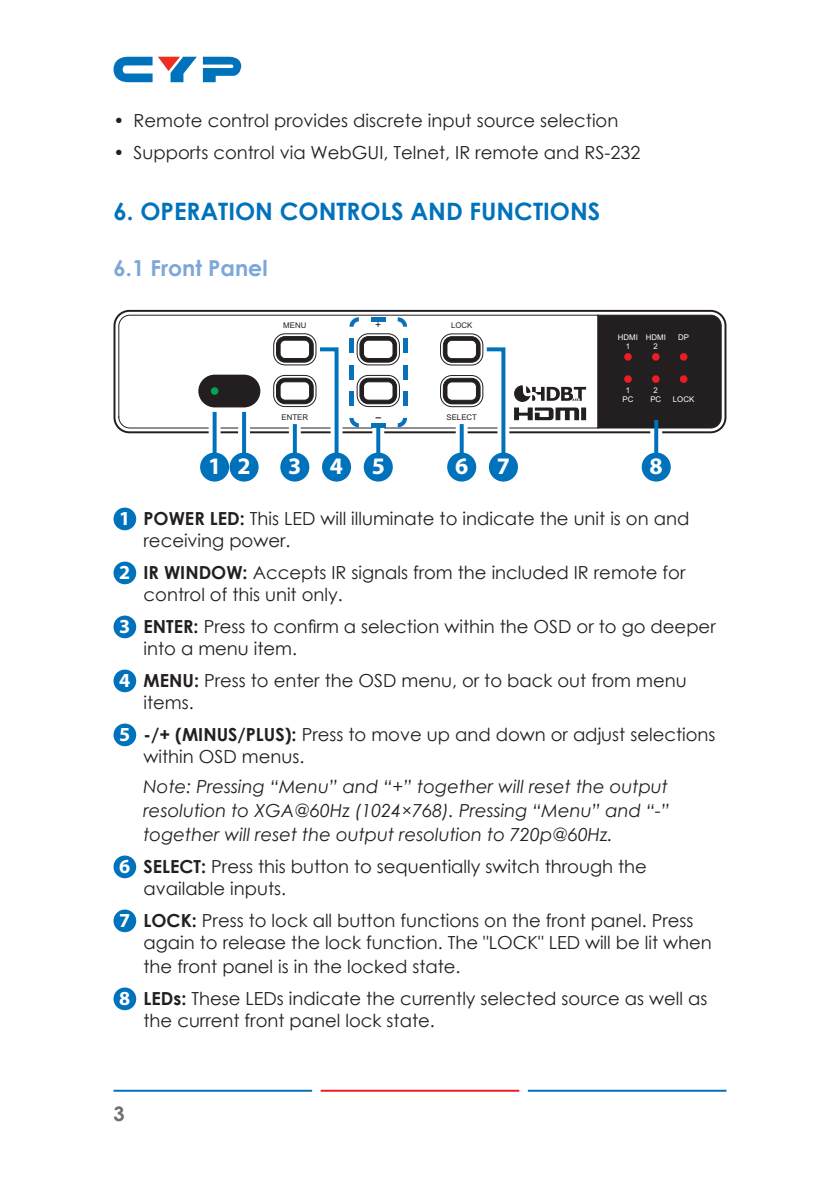
<style>
.page{position:relative;width:840px;height:1191px;background:#fff}
.page>*{position:absolute;margin:0;border:0;box-sizing:border-box;transform-origin:0 0}
.Paragraph_Header{font:700 24px "Century Gothic";color:#0072bc}
.t1{font:700 23.8px "Myriad Pro";color:#fff}
.Sub_Header{font:700 22px "Century Gothic";color:#7ca7d8}
.t2{font:700 20px "Myriad Pro";color:#fff}
.t3{font:700 20px "Century Gothic";color:#6c6d70}
.Callout_List_-_Bold{font:18px/21.6px "Century Gothic";color:#231f20}
.Callout_List_-_Note{font:italic 18px/24px "Century Gothic";color:#231f20;text-align:justify}
.t4{font:12.2px "Arial";color:#231f20;scale:1.6 1}
.t5{font:9.8px "Arial";color:#231f20;scale:1.06 1}
.t6{font:7.8px/8.8px "Arial";color:#fff;text-align:center}
.t7{font:7.8px "Arial";color:#231f20}
.s1{font-weight:700}
</style>
<div class="page">
<hr style="left:113px;top:1089px;width:199px;height:2px;background:#0073bd">
<hr style="left:527px;top:1089px;width:199px;height:2px;background:#0072bc">
<hr style="left:320px;top:1089px;width:199px;height:2px;background:#ee1d23">
<svg style="left:203px;top:56px;width:38px;height:26px"></svg>
<svg style="left:158px;top:57px;width:39px;height:25px"></svg>
<svg style="left:113px;top:56px;width:39px;height:26px"></svg>
<svg style="left:113px;top:310px;width:613px;height:123px"></svg>
<svg style="left:118px;top:315px;width:479px;height:113px"></svg>
<div style="left:198px;top:375px;width:62px;height:32px;background:#231f20;border-radius:16px"></div>
<div style="left:597px;top:315px;width:124px;height:113px;background:#231f20"></div>
<div style="left:624px;top:353px;width:7px;height:8px;background:#ee1d23;border-radius:50%"></div>
<svg style="left:651px;top:353px;width:8px;height:8px"></svg>
<div style="left:679px;top:353px;width:8px;height:8px;background:#ee1d23;border-radius:50%"></div>
<div style="left:624px;top:375px;width:7px;height:8px;background:#ee1d23;border-radius:50%"></div>
<svg style="left:651px;top:375px;width:8px;height:8px"></svg>
<div style="left:679px;top:375px;width:8px;height:8px;background:#ee1d23;border-radius:50%"></div>
<div style="left:211px;top:387px;width:7px;height:8px;background:#00a54f;border-radius:50%"></div>
<svg style="left:650px;top:429px;width:11px;height:24px"></svg>
<hr style="left:654px;top:420px;width:3px;height:47px;background:#0072bc">
<div style="left:641px;top:452px;width:29px;height:29px;background:#0072bc;border-radius:50%"></div>
<svg style="left:208px;top:412px;width:12px;height:40px"></svg>
<svg style="left:212px;top:412px;width:4px;height:40px"></svg>
<div style="left:200px;top:452px;width:29px;height:29px;background:#0072bc;border-radius:50%"></div>
<svg style="left:238px;top:412px;width:12px;height:40px"></svg>
<svg style="left:242px;top:412px;width:4px;height:40px"></svg>
<div style="left:229px;top:452px;width:29px;height:29px;background:#0072bc;border-radius:50%"></div>
<div style="left:280px;top:452px;width:29px;height:29px;background:#0072bc;border-radius:50%"></div>
<div style="left:322px;top:452px;width:29px;height:29px;background:#0072bc;border-radius:50%"></div>
<div style="left:363px;top:452px;width:29px;height:29px;background:#0072bc;border-radius:50%"></div>
<div style="left:447px;top:452px;width:29px;height:29px;background:#0072bc;border-radius:50%"></div>
<div style="left:488px;top:452px;width:29px;height:29px;background:#0072bc;border-radius:50%"></div>
<hr style="left:371px;top:317px;width:14px;height:4px;background:#0871ba">
<svg style="left:349px;top:317px;width:9px;height:10px"></svg>
<svg style="left:397px;top:317px;width:10px;height:10px"></svg>
<svg style="left:273px;top:333px;width:312px;height:146px"></svg>
<div style="left:113px;top:507px;width:23px;height:23px;background:#0072bc;border-radius:50%"></div>
<div style="left:113px;top:561px;width:23px;height:23px;background:#0072bc;border-radius:50%"></div>
<div style="left:113px;top:615px;width:23px;height:23px;background:#0072bc;border-radius:50%"></div>
<div style="left:113px;top:669px;width:23px;height:23px;background:#0072bc;border-radius:50%"></div>
<div style="left:113px;top:723px;width:23px;height:23px;background:#0072bc;border-radius:50%"></div>
<div style="left:113px;top:855px;width:23px;height:23px;background:#0072bc;border-radius:50%"></div>
<div style="left:113px;top:909px;width:23px;height:23px;background:#0072bc;border-radius:50%"></div>
<div style="left:113px;top:987px;width:23px;height:23px;background:#0072bc;border-radius:50%"></div>
<p class="Callout_List_-_Bold" style="left:113px;top:109px;width:506px">• Remote control provides discrete input source selection</p>
<p class="Callout_List_-_Bold" style="left:113px;top:141px;width:528px">• Supports control via WebGUI, Telnet, IR remote and RS-232</p>
<p class="Paragraph_Header" style="left:113px;top:193px;width:488px">6. OPERATION CONTROLS AND FUNCTIONS</p>
<p class="Sub_Header" style="left:113px;top:252px;width:155px">6.1 Front Panel</p>
<p class="t7" style="left:283px;top:320px;width:25px">MENU</p>
<p class="t5" style="left:375px;top:318px;width:7px">+</p>
<p class="t7" style="left:451px;top:320px;width:23px">LOCK</p>
<p class="t7" style="left:281px;top:412px;width:28px">ENTER</p>
<p class="t4" style="left:375px;top:409px;width:6px">-</p>
<p class="t7" style="left:446px;top:412px;width:32px">SELECT</p>
<p class="t6" style="left:617px;top:333px;width:22px">HDMI<br>1</p>
<p class="t6" style="left:645px;top:333px;width:22px">HDMI</p>
<p class="t6" style="left:677px;top:333px;width:12px">DP</p>
<p class="t6" style="left:653px;top:341px;width:6px">2</p>
<p class="t6" style="left:622px;top:386px;width:12px">1<br>PC</p>
<p class="t6" style="left:650px;top:386px;width:12px">2<br>PC</p>
<p class="t6" style="left:672px;top:395px;width:23px">LOCK</p>
<p class="t1" style="left:208px;top:450px;width:44px">1 2</p>
<p class="t1" style="left:288px;top:450px;width:98px">345</p>
<p class="t1" style="left:455px;top:450px;width:56px">6 7</p>
<p class="t1" style="left:649px;top:450px;width:15px">8</p>
<p class="t2" style="left:119px;top:505px;width:13px">1</p>
<p class="Callout_List_-_Bold" style="left:143px;top:508px;width:547px"><span class="s1">POWER LED:</span> This LED will illuminate to indicate the unit is on and receiving power.</p>
<p class="t2" style="left:119px;top:559px;width:13px">2</p>
<p class="Callout_List_-_Bold" style="left:143px;top:562px;width:543px"><span class="s1">IR WINDOW:</span> Accepts IR signals from the included IR remote for control of this unit only.</p>
<p class="t2" style="left:119px;top:613px;width:13px">3</p>
<p class="Callout_List_-_Bold" style="left:143px;top:616px;width:573px"><span class="s1">ENTER:</span> Press to confirm a selection within the OSD or to go deeper into a menu item.</p>
<p class="t2" style="left:119px;top:667px;width:13px">4</p>
<p class="Callout_List_-_Bold" style="left:143px;top:670px;width:544px"><span class="s1">MENU:</span> Press to enter the OSD menu, or to back out from menu items.</p>
<p class="t2" style="left:119px;top:721px;width:13px">5</p>
<p class="Callout_List_-_Bold" style="left:143px;top:724px;width:573px"><span class="s1">-/+ (MINUS/PLUS):</span> Press to move up and down or adjust selections within OSD menus.</p>
<p class="Callout_List_-_Note" style="left:143px;top:774px;width:527px">Note: Pressing “Menu” and “+” together will reset the output resolution to XGA@60Hz (1024×768). Pressing “Menu” and “-” together will reset the output resolution to 720p@60Hz.</p>
<p class="t2" style="left:119px;top:853px;width:13px">6</p>
<p class="Callout_List_-_Bold" style="left:143px;top:855px;width:504px"><span class="s1">SELECT:</span> Press this button to sequentially switch through the available inputs.</p>
<p class="t2" style="left:119px;top:907px;width:13px">7</p>
<p class="Callout_List_-_Bold" style="left:143px;top:909px;width:569px"><span class="s1">LOCK:</span> Press to lock all button functions on the front panel. Press again to release the lock function. The "LOCK" LED will be lit when</p>
<p class="Callout_List_-_Bold" style="left:143px;top:955px;width:318px">the front panel is in the locked state.</p>
<p class="t2" style="left:119px;top:985px;width:13px">8</p>
<p class="Callout_List_-_Bold" style="left:143px;top:987px;width:565px"><span class="s1">LEDs:</span> These LEDs indicate the currently selected source as well as the current front panel lock state.</p>
<p class="t3" style="left:113px;top:1098px;width:13px">3</p>
</div>
